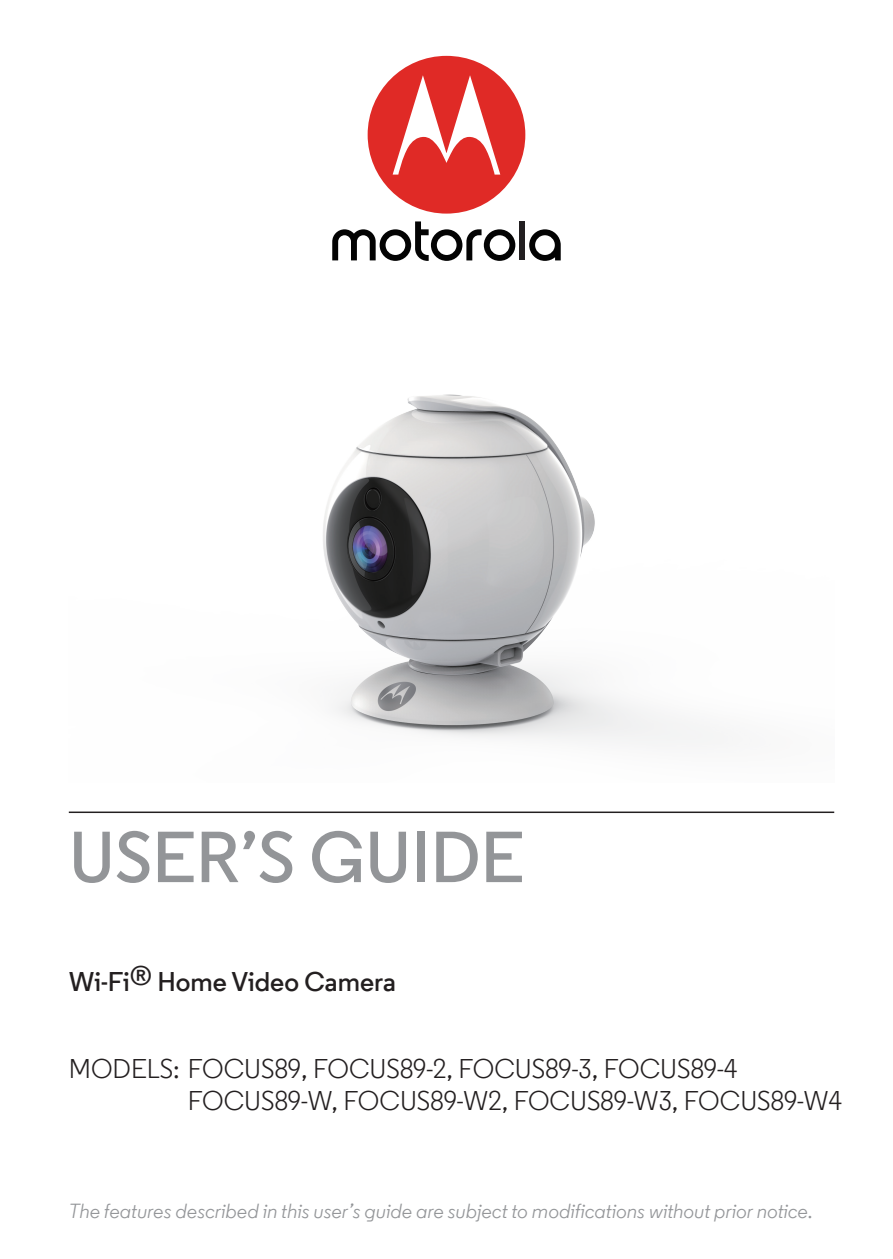
<style>
.page{position:relative;width:893px;height:1259px;background:#fff}
.page>*{position:absolute;margin:0;border:0;box-sizing:border-box;transform-origin:0 0}
.t1{font:600 72px "Moto Sans";color:#939598}
.t2{font:27px/32.4px "Moto Sans";color:#231f20}
.t3{font:600 27px "Moto Sans";color:#231f20}
.t4{font:italic 20.4px "Moto Sans";color:#939598}
</style>
<div class="page">
<hr style="left:69px;top:811px;width:765px;height:2px;background:#231f20">
<svg style="left:529px;top:229px;width:32px;height:32px"></svg>
<div style="left:519px;top:221px;width:6px;height:39px;background:#221f21"></div>
<svg style="left:332px;top:221px;width:183px;height:40px"></svg>
<div style="left:368px;top:56px;width:157px;height:158px;background:#e02a26;border-radius:50%"></div>
<svg style="left:393px;top:75px;width:107px;height:100px"></svg>
<img style="left:323px;top:394px;width:391px;height:350px">
<h1 class="t1" style="left:69px;top:828px;width:457px">USER’S GUIDE</h1>
<p class="t3" style="left:69px;top:970px;width:329px">Wi-Fi® Home Video Camera</p>
<p class="t2" style="left:188px;top:1054px;width:656px;text-indent:-119px">MODELS: FOCUS89, FOCUS89-2, FOCUS89-3, FOCUS89-4<br>FOCUS89-W, FOCUS89-W2, FOCUS89-W3, FOCUS89-W4</p>
<p class="t4" style="left:69px;top:1202px;width:746px">The features described in this user’s guide are subject to modifications without prior notice.</p>
</div>
